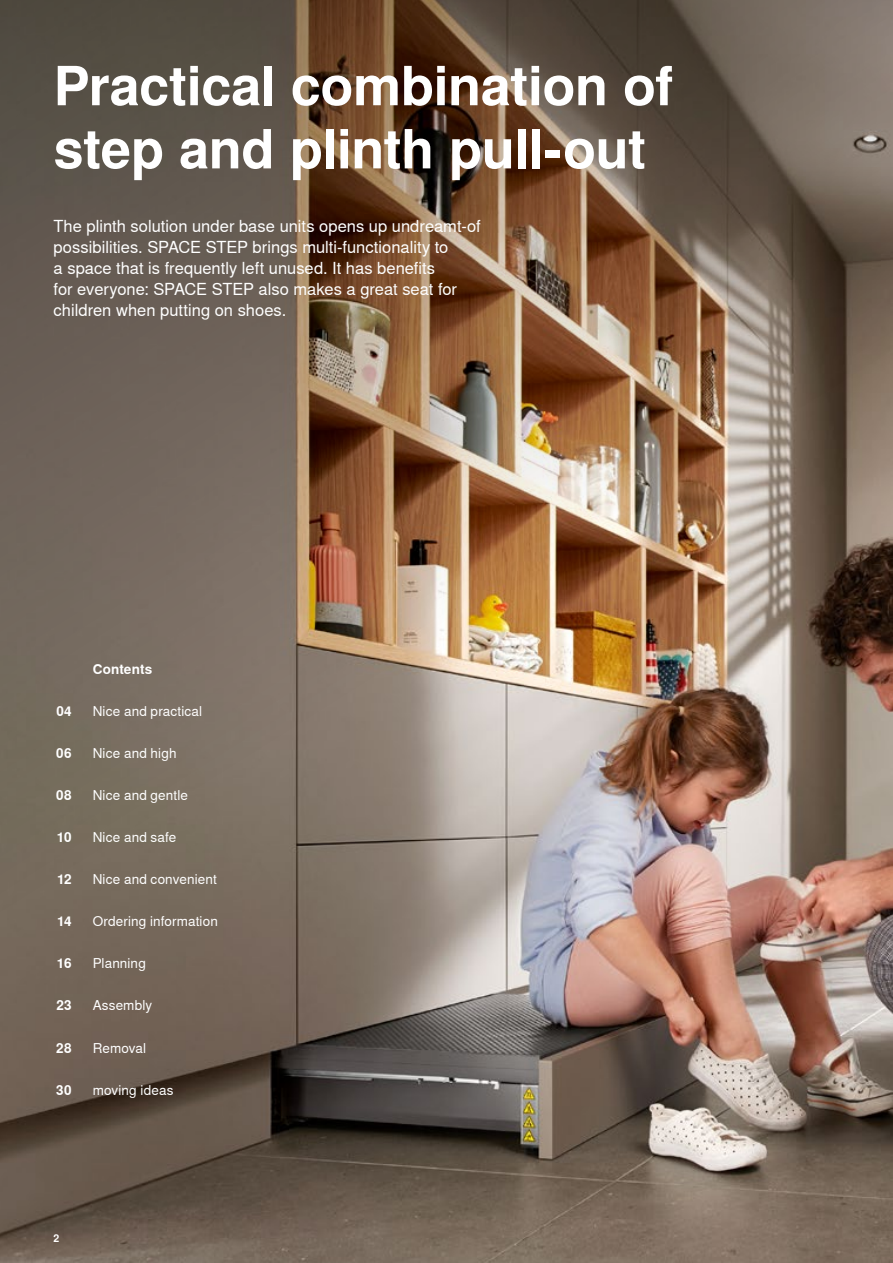
<style>
.page{position:relative;width:893px;height:1263px;background:#fff}
.page>*{position:absolute;margin:0;border:0;box-sizing:border-box;transform-origin:0 0}
._36_Head_A4_White_Bold{font:700 54px/63.2px "Nimbus Sans Global";letter-spacing:-.005em;color:#fff}
._11_Intro_White_Regular{font:16.5px/21px "Nimbus Sans Global";color:#fff}
._09_Content_White_Regular_Left{font:13.5px "Nimbus Sans Global";letter-spacing:.01em;color:#fff}
._09_Content_White_Bold_Right{font:700 13.5px "Nimbus Sans Global";letter-spacing:.02em;color:#fff}
._09_Content_White_Bold_Left{font:700 13.5px "Nimbus Sans Global";letter-spacing:.01em;color:#fff}
._07_Pagenumber_Black_Bold_Left{font:700 10.5px "Nimbus Sans Global";color:#fff}
</style>
<div class="page">
<img style="left:0;top:1074px;width:893px;height:189px">
<img style="left:0;top:0;width:893px;height:1074px">
<p class="_36_Head_A4_White_Bold" style="left:54px;top:55px;width:621px">Practical combination of step and plinth pull-out</p>
<p class="_11_Intro_White_Regular" style="left:54px;top:215px;width:429px">The plinth solution under base units opens up undreamt-of possibilities. SPACE STEP brings multi-functionality to<br>a space that is frequently left unused. It has benefits<br>for everyone: SPACE STEP also makes a great seat for children when putting on shoes.</p>
<p class="_09_Content_White_Bold_Right" style="left:56px;top:703px;width:17px">04</p>
<p class="_09_Content_White_Bold_Right" style="left:56px;top:745px;width:17px">06</p>
<p class="_09_Content_White_Bold_Right" style="left:56px;top:787px;width:17px">08</p>
<p class="_09_Content_White_Bold_Right" style="left:57px;top:829px;width:16px">10</p>
<p class="_09_Content_White_Bold_Right" style="left:57px;top:871px;width:16px">12</p>
<p class="_09_Content_White_Bold_Right" style="left:57px;top:914px;width:16px">14</p>
<p class="_09_Content_White_Bold_Right" style="left:57px;top:956px;width:16px">16</p>
<p class="_09_Content_White_Bold_Right" style="left:56px;top:998px;width:17px">23</p>
<p class="_09_Content_White_Bold_Right" style="left:56px;top:1040px;width:17px">28</p>
<p class="_09_Content_White_Bold_Right" style="left:56px;top:1082px;width:17px">30</p>
<p class="_09_Content_White_Bold_Left" style="left:93px;top:661px;width:61px">Contents</p>
<p class="_09_Content_White_Regular_Left" style="left:93px;top:703px;width:111px">Nice and practical</p>
<p class="_09_Content_White_Regular_Left" style="left:93px;top:745px;width:85px">Nice and high</p>
<p class="_09_Content_White_Regular_Left" style="left:93px;top:787px;width:97px">Nice and gentle</p>
<p class="_09_Content_White_Regular_Left" style="left:93px;top:829px;width:85px">Nice and safe</p>
<p class="_09_Content_White_Regular_Left" style="left:93px;top:871px;width:126px">Nice and convenient</p>
<p class="_09_Content_White_Regular_Left" style="left:93px;top:914px;width:127px">Ordering information</p>
<p class="_09_Content_White_Regular_Left" style="left:93px;top:956px;width:55px">Planning</p>
<p class="_09_Content_White_Regular_Left" style="left:93px;top:998px;width:61px">Assembly</p>
<p class="_09_Content_White_Regular_Left" style="left:93px;top:1040px;width:55px">Removal</p>
<p class="_09_Content_White_Regular_Left" style="left:93px;top:1082px;width:82px">moving ideas</p>
<p class="_07_Pagenumber_Black_Bold_Left" style="left:54px;top:1232px;width:7px">2</p>
</div>
